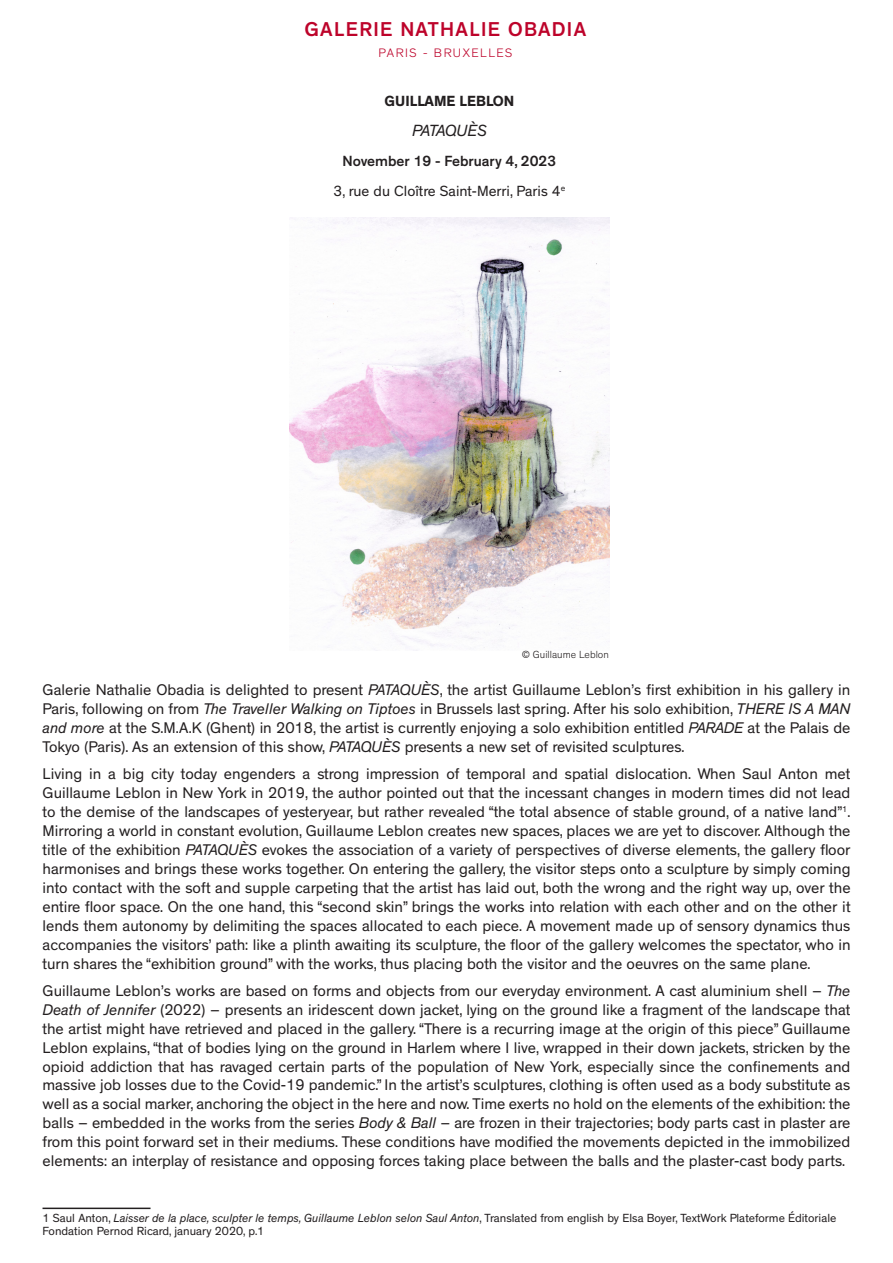
<style>
.page{position:relative;width:893px;height:1263px;background:#fff}
.page>*{position:absolute;margin:0;border:0;box-sizing:border-box;transform-origin:0 0}
.t1{font:500 20.4px "Theinhardt";letter-spacing:.07em;color:#bd032a}
.t2{font:italic 16.5px "Theinhardt";letter-spacing:-.02em;color:#231f20}
.Style_de_paragraphe{font:15.75px/18.9px "Theinhardt";color:#231f20;text-align:justify}
.t3{font:15px "Theinhardt";color:#231f20}
.t4{font:500 15px "Theinhardt";color:#231f20}
.t5{font:700 15px "Theinhardt";color:#231f20}
.t6{font:300 12.45px "Theinhardt";letter-spacing:.12em;color:#bd032a}
.t7{font:12px/13.5px "Theinhardt";color:#231f20}
.t8{font:300 10.5px "Theinhardt";color:#231f20}
.s1{font-style:italic}
</style>
<div class="page">
<hr style="left:43px;top:1207px;width:108px;height:2px;background:#231f20">
<img style="left:289px;top:217px;width:321px;height:434px">
<p class="t1" style="left:305px;top:17px;width:283px">GALERIE NATHALIE OBADIA</p>
<p class="t6" style="left:378px;top:45px;width:136px">PARIS - BRUXELLES</p>
<p class="t5" style="left:385px;top:92px;width:131px">GUILLAME LEBLON</p>
<p class="t2" style="left:412px;top:121px;width:76px">PATAQUÈS</p>
<p class="t4" style="left:343px;top:152px;width:215px">November 19 - February 4, 2023</p>
<p class="t3" style="left:334px;top:182px;width:233px">3, rue du Cloître Saint-Merri, Paris 4<sup>e</sup></p>
<p class="t8" style="left:522px;top:648px;width:89px">© Guillaume Leblon</p>
<p class="Style_de_paragraphe" style="left:43px;top:681px;width:809px">Galerie Nathalie Obadia is delighted to present <span class="s1">PATAQUÈS</span>, the artist Guillaume Leblon’s first exhibition in his gallery in Paris, following on from <span class="s1">The Traveller Walking on Tiptoes</span> in Brussels last spring. After his solo exhibition, <span class="s1">THERE IS A MAN and more</span> at the S.M.A.K (Ghent) in 2018, the artist is currently enjoying a solo exhibition entitled <span class="s1">PARADE</span> at the Palais de Tokyo (Paris). As an extension of this show, <span class="s1">PATAQUÈS</span> presents a new set of revisited sculptures.</p>
<p class="Style_de_paragraphe" style="left:43px;top:765px;width:809px">Living in a big city today engenders a strong impression of temporal and spatial dislocation. When Saul Anton met Guillaume Leblon in New York in 2019, the author pointed out that the incessant changes in modern times did not lead to the demise of the landscapes of yesteryear, but rather revealed “the total absence of stable ground, of a native land”<sup>1</sup>.<br>Mirroring a world in constant evolution, Guillaume Leblon creates new spaces, places we are yet to discover. Although the title of the exhibition <span class="s1">PATAQUÈS</span> evokes the association of a variety of perspectives of diverse elements, the gallery floor harmonises and brings these works together. On entering the gallery, the visitor steps onto a sculpture by simply coming into contact with the soft and supple carpeting that the artist has laid out, both the wrong and the right way up, over the entire floor space. On the one hand, this “second skin” brings the works into relation with each other and on the other it lends them autonomy by delimiting the spaces allocated to each piece. A movement made up of sensory dynamics thus accompanies the visitors’ path: like a plinth awaiting its sculpture, the floor of the gallery welcomes the spectator, who in turn shares the “exhibition ground” with the works, thus placing both the visitor and the oeuvres on the same plane.</p>
<p class="Style_de_paragraphe" style="left:43px;top:981px;width:809px">Guillaume Leblon’s works are based on forms and objects from our everyday environment. A cast aluminium shell – <span class="s1">The Death of Jennifer</span> (2022) – presents an iridescent down jacket, lying on the ground like a fragment of the landscape that the artist might have retrieved and placed in the gallery. “There is a recurring image at the origin of this piece” Guillaume Leblon explains, “that of bodies lying on the ground in Harlem where I live, wrapped in their down jackets, stricken by the opioid addiction that has ravaged certain parts of the population of New York, especially since the confinements and massive job losses due to the Covid-19 pandemic.” In the artist’s sculptures, clothing is often used as a body substitute as well as a social marker, anchoring the object in the here and now. Time exerts no hold on the elements of the exhibition: the balls – embedded in the works from the series <span class="s1">Body &amp; Ball</span> – are frozen in their trajectories; body parts cast in plaster are from this point forward set in their mediums. These conditions have modified the movements depicted in the immobilized elements: an interplay of resistance and opposing forces taking place between the balls and the plaster-cast body parts.</p>
<p class="t7" style="left:43px;top:1211px;width:795px">1 Saul Anton, <span class="s1">Laisser de la place, sculpter le temps, Guillaume Leblon selon Saul Anton</span>, Translated from english by Elsa Boyer, TextWork Plateforme Éditoriale<br>Fondation Pernod Ricard, january 2020, p.1</p>
</div>
